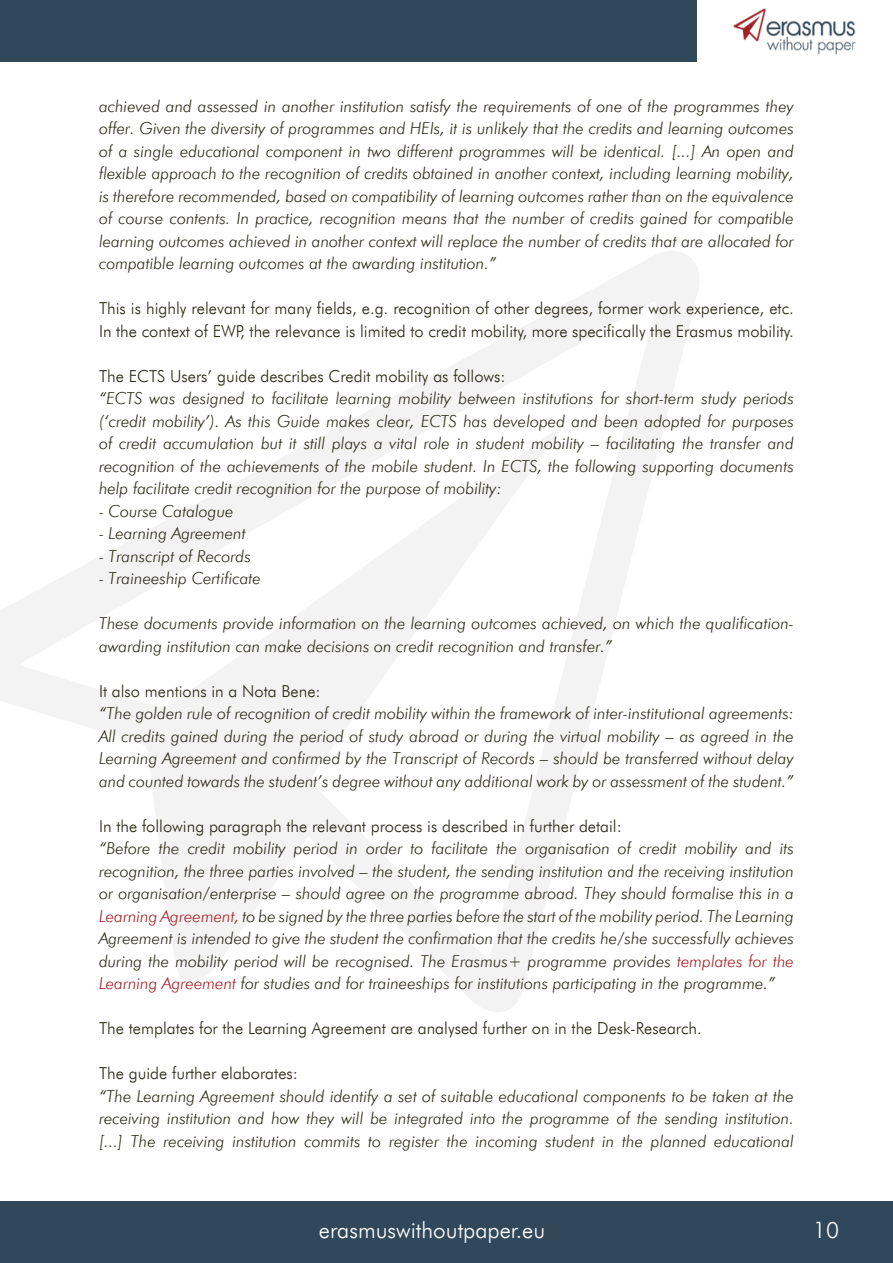
<style>
.page{position:relative;width:893px;height:1263px;background:#fff}
.page>*{position:absolute;margin:0;border:0;box-sizing:border-box;transform-origin:0 0}
.t1{font:300 22.5px "Futura BT";color:#fff}
.t2{font:italic 300 16.5px/22.5px "Futura BT";color:#2c2917;text-align:justify}
.t3{font:300 16.5px/22.5px "Futura BT";color:#2c2917}
.s1{color:#a12024}
</style>
<div class="page">
<div style="left:0;top:0;width:696px;height:62px;background:#31485b"></div>
<img style="left:733px;top:9px;width:123px;height:45px">
<div style="left:0;top:1201px;width:893px;height:62px;background:#31485b"></div>
<svg style="left:0;top:251px;width:699px;height:761px"></svg>
<p class="t2" style="left:99px;top:94px;width:696px">achieved and assessed in another institution satisfy the requirements of one of the programmes they offer. Given the diversity of programmes and HEIs, it is unlikely that the credits and learning outcomes of a single educational component in two different programmes will be identical. [...] An open and flexible approach to the recognition of credits obtained in another context, including learning mobility, is therefore recommended, based on compatibility of learning outcomes rather than on the equivalence of course contents. In practice, recognition means that the number of credits gained for compatible learning outcomes achieved in another context will replace the number of credits that are allocated for compatible learning outcomes at the awarding institution.”</p>
<p class="t3" style="left:99px;top:297px;width:696px">This is highly relevant for many fields, e.g. recognition of other degrees, former work experience, etc.<br>In the context of EWP, the relevance is limited to credit mobility, more specifically the Erasmus mobility.</p>
<p class="t3" style="left:99px;top:364px;width:408px">The ECTS Users’ guide describes Credit mobility as follows:</p>
<p class="t2" style="left:99px;top:387px;width:696px">“ECTS was designed to facilitate learning mobility between institutions for short-term study periods (‘credit mobility’). As this Guide makes clear, ECTS has developed and been adopted for purposes of credit accumulation but it still plays a vital role in student mobility – facilitating the transfer and recognition of the achievements of the mobile student. In ECTS, the following supporting documents help facilitate credit recognition for the purpose of mobility:</p>
<p class="t2" style="left:99px;top:499px;width:136px">- Course Catalogue</p>
<p class="t2" style="left:99px;top:522px;width:148px">- Learning Agreement</p>
<p class="t2" style="left:99px;top:544px;width:153px">- Transcript of Records</p>
<p class="t2" style="left:99px;top:567px;width:164px">- Traineeship Certificate</p>
<p class="t2" style="left:99px;top:612px;width:696px">These documents provide information on the learning outcomes achieved, on which the qualification&shy;awarding institution can make decisions on credit recognition and transfer.”</p>
<p class="t3" style="left:99px;top:679px;width:223px">It also mentions in a Nota Bene:</p>
<p class="t2" style="left:99px;top:702px;width:696px">“The golden rule of recognition of credit mobility within the framework of inter-institutional agreements:<br>All credits gained during the period of study abroad or during the virtual mobility – as agreed in the Learning Agreement and confirmed by the Transcript of Records – should be transferred without delay and counted towards the student’s degree without any additional work by or assessment of the student.”</p>
<p class="t3" style="left:99px;top:814px;width:524px">In the following paragraph the relevant process is described in further detail:</p>
<p class="t2" style="left:99px;top:837px;width:696px">“Before the credit mobility period in order to facilitate the organisation of credit mobility and its recognition, the three parties involved – the student, the sending institution and the receiving institution or organisation/enterprise – should agree on the programme abroad. They should formalise this in a <span class="s1">Learning Agreement,</span> to be signed by the three parties before the start of the mobility period. The Learning Agreement is intended to give the student the confirmation that the credits he/she successfully achieves during the mobility period will be recognised. The Erasmus+ programme provides <span class="s1">templates for the Learning Agreement</span> for studies and for traineeships for institutions participating in the programme.”</p>
<p class="t3" style="left:99px;top:1017px;width:604px">The templates for the Learning Agreement are analysed further on in the Desk-Research.</p>
<p class="t3" style="left:99px;top:1062px;width:200px">The guide further elaborates:</p>
<p class="t2" style="left:99px;top:1084px;width:696px">“The Learning Agreement should identify a set of suitable educational components to be taken at the receiving institution and how they will be integrated into the programme of the sending institution. [...] The receiving institution commits to register the incoming student in the planned educational</p>
<h1 class="t1" style="left:319px;top:1217px;width:228px">erasmuswithoutpaper.eu</h1>
<h1 class="t1" style="left:813px;top:1217px;width:27px">10</h1>
</div>
